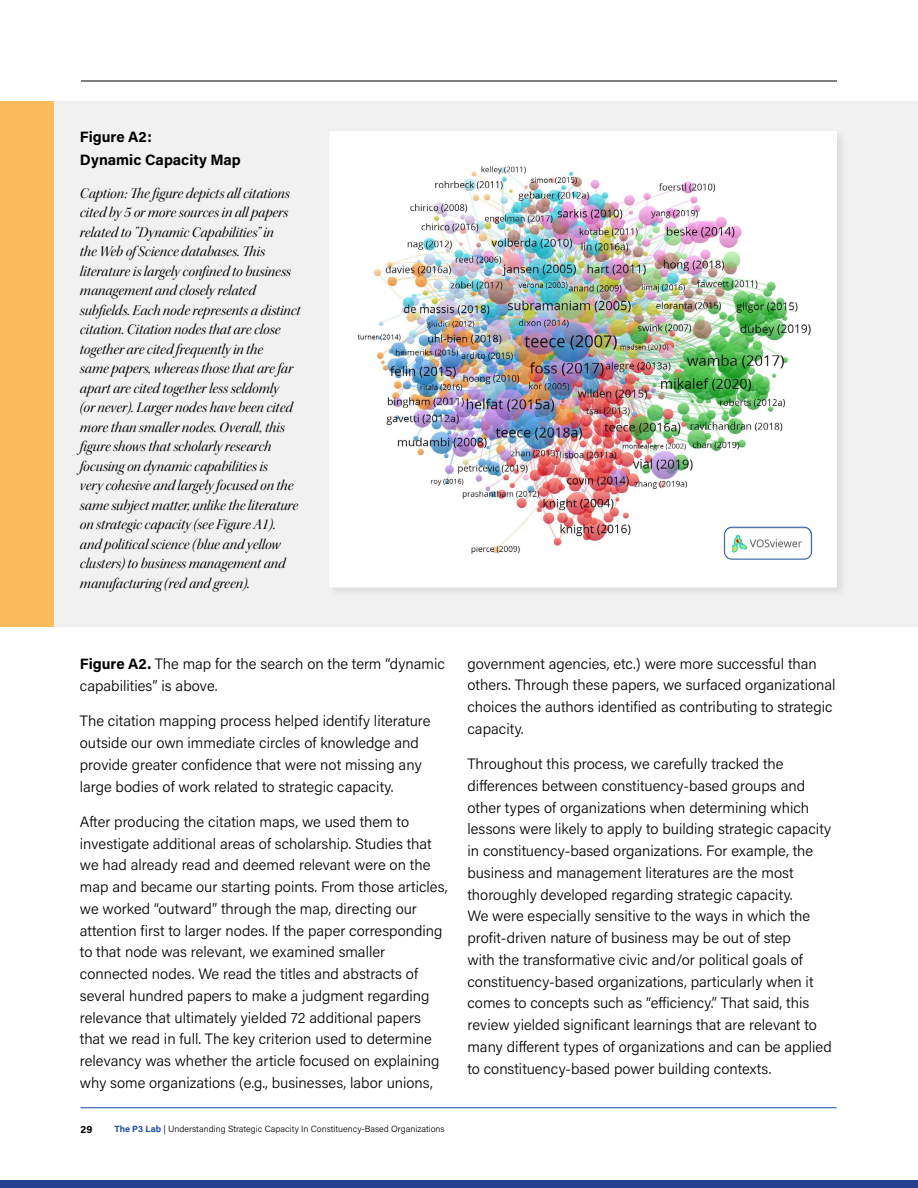
<style>
.page{position:relative;width:918px;height:1188px;background:#fff}
.page>*{position:absolute;margin:0;border:0;box-sizing:border-box;transform-origin:0 0}
.t1{font:300 15px/21.8px "Acumin Pro";color:#000}
.t2{font:15px/19.5px "Kepler Std It Disp";color:#000}
.t3{font:700 15px/22.5px "Acumin Pro";color:#000}
.t4{font:700 10.5px "Acumin Pro";color:#000}
.t5{font:300 9px "Acumin Pro";color:#000}
.s1{font-weight:700}
.s2{font-weight:700;color:#174da1}
</style>
<div class="page">
<div style="left:0;top:1180px;width:918px;height:8px;background:#25408f"></div>
<hr style="left:80px;top:1107px;width:757px;height:1px;background:#174da1">
<hr style="left:81px;top:81px;width:756px;height:1px;background:#000">
<div style="left:0;top:102px;width:918px;height:525px;background:#f1f1f2"></div>
<div style="left:0;top:102px;width:53px;height:525px;background:#fdbc5b"></div>
<div style="left:327px;top:129px;width:521px;height:470px;background:#000;opacity:.09"></div>
<img style="left:331px;top:133px;width:504px;height:452px">
<img style="left:720px;top:524px;width:96px;height:38px">
<p class="t3" style="left:80px;top:125px;width:162px">Figure A2:<br>Dynamic Capacity Map</p>
<p class="t2" style="left:80px;top:183px;width:222px">Caption: The figure depicts all citations cited by 5 or more sources in all papers related to ”Dynamic Capabilities” in<br>the Web of Science databases. This literature is largely confined to business management and closely related subfields. Each node represents a distinct citation. Citation nodes that are close together are cited frequently in the<br>same papers, whereas those that are far apart are cited together less seldomly<br>(or never). Larger nodes have been cited more than smaller nodes. Overall, this figure shows that scholarly research focusing on dynamic capabilities is<br>very cohesive and largely focused on the same subject matter, unlike the literature on strategic capacity (see Figure A1). and political science (blue and yellow clusters) to business management and manufacturing (red and green).</p>
<p class="t1" style="left:80px;top:652px;width:366px;line-height:22.5px"><span class="s1">Figure A2.</span> The map for the search on the term “dynamic capabilities” is above.</p>
<p class="t1" style="left:80px;top:710px;width:352px">The citation mapping process helped identify literature outside our own immediate circles of knowledge and provide greater confidence that were not missing any large bodies of work related to strategic capacity.</p>
<p class="t1" style="left:80px;top:810px;width:369px">After producing the citation maps, we used them to investigate additional areas of scholarship. Studies that we had already read and deemed relevant were on the map and became our starting points. From those articles, we worked “outward” through the map, directing our attention first to larger nodes. If the paper corresponding to that node was relevant, we examined smaller connected nodes. We read the titles and abstracts of several hundred papers to make a judgment regarding relevance that ultimately yielded 72 additional papers that we read in full. The key criterion used to determine relevancy was whether the article focused on explaining why some organizations (e.g., businesses, labor unions,</p>
<p class="t4" style="left:80px;top:1122px;width:13px">29</p>
<p class="t5" style="left:114px;top:1123px;width:332px"><span class="s2">The P3 Lab</span> | Understanding Strategic Capacity In Constituency-Based Organizations</p>
<p class="t1" style="left:467px;top:652px;width:370px">government agencies, etc.) were more successful than others. Through these papers, we surfaced organizational choices the authors identified as contributing to strategic capacity.</p>
<p class="t1" style="left:467px;top:752px;width:366px">Throughout this process, we carefully tracked the differences between constituency-based groups and other types of organizations when determining which lessons were likely to apply to building strategic capacity in constituency-based organizations. For example, the business and management literatures are the most thoroughly developed regarding strategic capacity.<br>We were especially sensitive to the ways in which the profit-driven nature of business may be out of step<br>with the transformative civic and/or political goals of constituency-based organizations, particularly when it comes to concepts such as “efficiency.” That said, this review yielded significant learnings that are relevant to many different types of organizations and can be applied to constituency-based power building contexts.</p>
</div>
